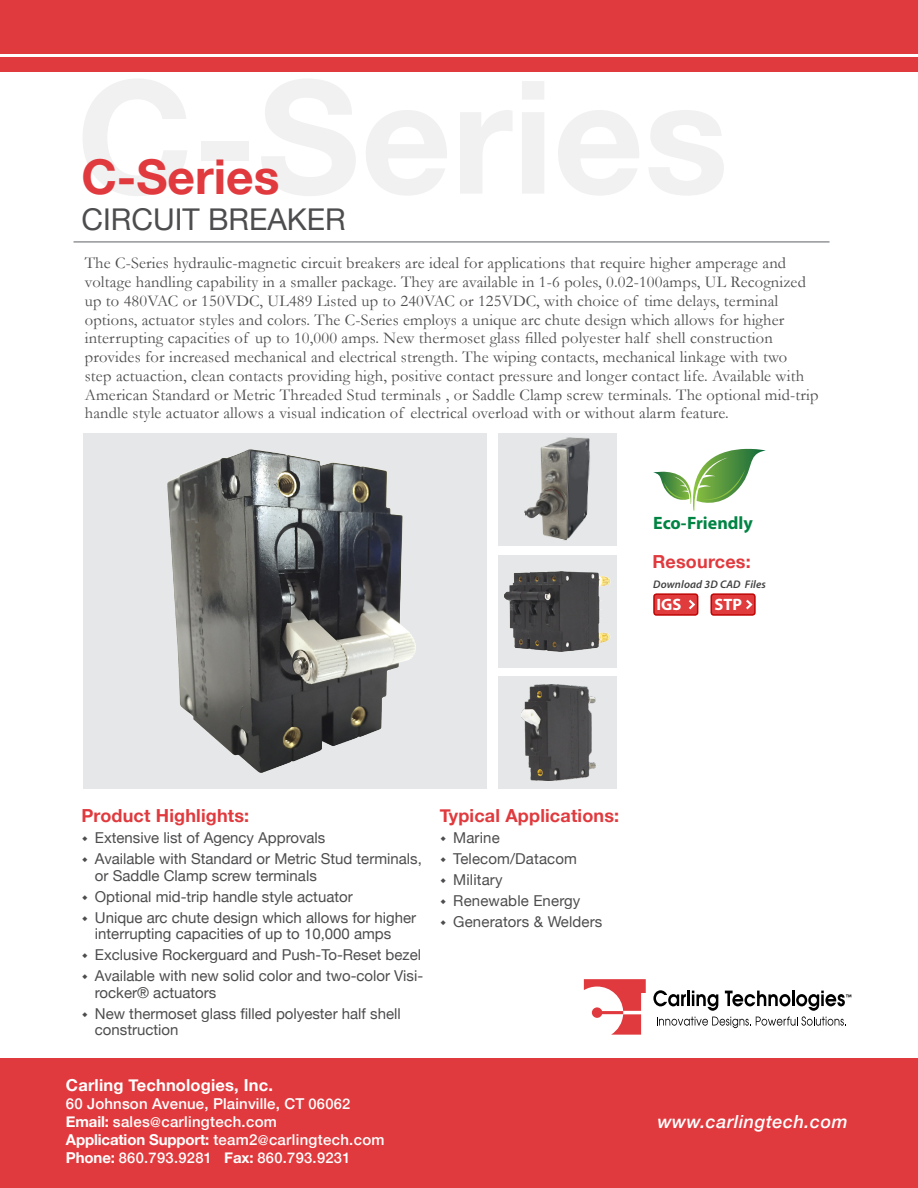
<style>
.page{position:relative;width:918px;height:1188px;background:#fff}
.page>*{position:absolute;margin:0;border:0;box-sizing:border-box;transform-origin:0 0}
.t1{font:700 48px "Helvetica Neue";color:#e03a3e}
.t2{font:30px "Helvetica Neue";color:#4d4d4f}
.t3{font:700 18px "Helvetica Neue";letter-spacing:.01em;color:#e03a3e}
.t4{font:italic 500 18px "Helvetica Neue";letter-spacing:.03em;color:#fff}
.t5{font:700 18px "Myriad Pro";color:#008443}
.t6{font:16.5px/18.8px "Garamond";letter-spacing:.01em;color:#4d4d4f}
.t7{font:700 16.5px "Helvetica Neue";letter-spacing:.01em;color:#fff}
.t8{font:700 16.5px "Myriad Pro";color:#fff}
.t9{font:15px/21px "Helvetica Neue";color:#4d4d4f}
.t10{font:500 15px/18px "Helvetica Neue";letter-spacing:.02em;color:#fff}
.t11{font:500 14.7px "Helvetica Neue";letter-spacing:.02em;color:#fff}
.t12{font:italic 600 11.1px "Myriad Pro";letter-spacing:.01em;color:#414042}
.s1{font-size:14.7px}
.s2{font-weight:700}
.s3{font-size:13.5px}
.s4{font-weight:700;font-size:15px}
</style>
<div class="page">
<div style="left:0;top:57px;width:918px;height:15px;background:#e13a3e"></div>
<div style="left:0;top:0;width:918px;height:54px;background:#e13a3e"></div>
<div style="left:0;top:1058px;width:918px;height:130px;background:#e13a3e"></div>
<svg style="left:584px;top:979px;width:62px;height:56px"></svg>
<svg style="left:653px;top:990px;width:198px;height:38px"></svg>
<hr style="left:74px;top:241px;width:756px;height:2px;background:#939598">
<div style="left:83px;top:433px;width:403px;height:356px;background:#e6e7e8"></div>
<div style="left:498px;top:433px;width:119px;height:112px;background:#e6e7e8"></div>
<div style="left:498px;top:555px;width:119px;height:112px;background:#e6e7e8"></div>
<div style="left:498px;top:677px;width:119px;height:112px;background:#e6e7e8"></div>
<img style="left:522px;top:685px;width:73px;height:96px">
<img style="left:505px;top:571px;width:105px;height:80px">
<img style="left:167px;top:449px;width:249px;height:324px">
<img style="left:524px;top:437px;width:66px;height:104px">
<svg style="left:653px;top:449px;width:113px;height:62px"></svg>
<div style="left:654px;top:594px;width:44px;height:21px;background:#e03b3d;border-radius:3px"></div>
<div style="left:653px;top:593px;width:45px;height:23px;border:2px solid #bf0505;border-radius:3px"></div>
<div style="left:711px;top:594px;width:44px;height:21px;background:#e03b3d;border-radius:3px"></div>
<div style="left:711px;top:593px;width:45px;height:23px;border:2px solid #bf0505;border-radius:3px"></div>
<svg style="left:689px;top:600px;width:6px;height:9px"></svg>
<svg style="left:746px;top:600px;width:7px;height:9px"></svg>
<h1 class="t1" style="left:81px;top:139px;width:200px">C-Series</h1>
<h2 class="t2" style="left:81px;top:197px;width:266px">CIRCUIT BREAKER</h2>
<p class="t6" style="left:85px;top:254px;width:735px">The C-Series hydraulic-magnetic circuit breakers are ideal for applications that require higher amperage and voltage handling capability in a smaller package. They are available in 1-6 poles, 0.02-100amps, UL Recognized up to 480VAC or 150VDC, UL489 Listed up to 240VAC or 125VDC, with choice of time delays, terminal options, actuator styles and colors. The C-Series employs a unique arc chute design which allows for higher interrupting capacities of up to 10,000 amps. New thermoset glass filled polyester half shell construction provides for increased mechanical and electrical strength. The wiping contacts, mechanical linkage with two<br>step actuaction, clean contacts providing high, positive contact pressure and longer contact life. Available with American Standard or Metric Threaded Stud terminals , or Saddle Clamp screw terminals. The optional mid-trip handle style actuator allows a visual indication of electrical overload with or without alarm feature.</p>
<p class="t5" style="left:653px;top:511px;width:101px">Eco-Friendly</p>
<p class="t3" style="left:652px;top:547px;width:100px">Resources:</p>
<p class="t12" style="left:653px;top:577px;width:114px">Download 3D CAD Files</p>
<p class="t8" style="left:656px;top:594px;width:26px">IGS</p>
<p class="t8" style="left:714px;top:594px;width:29px">STP</p>
<p class="t3" style="left:81px;top:802px;width:169px">Product Highlights:</p>
<p class="t9" style="left:95px;top:828px;width:328px">Extensive list of Agency Approvals<br>Available with Standard or Metric Stud terminals,</p>
<p class="t9" style="left:95px;top:866px;width:323px">or Saddle Clamp screw terminals<br>Optional mid-trip handle style actuator<br>Unique arc chute design which allows for higher</p>
<p class="t9" style="left:95px;top:924px;width:330px">interrupting capacities of up to 10,000 amps<br>Exclusive Rockerguard and Push-To-Reset bezel<br>Available with new solid color and two-color Visi-</p>
<p class="t9" style="left:95px;top:983px;width:307px">rocker® actuators<br>New thermoset glass filled polyester half shell</p>
<p class="t9" style="left:95px;top:1020px;width:85px">construction</p>
<p class="t7" style="left:66px;top:1072px;width:208px">Carling Technologies, Inc.</p>
<p class="t10" style="left:66px;top:1093px;width:320px">60 Johnson Avenue, Plainville, CT <span class="s1">06062<br></span><span class="s2">Email:</span> sales<span class="s3">@</span>carlingtech.com<br><span class="s2">Application Support:</span> team2<span class="s3">@</span>carlingtech.com</p>
<p class="t11" style="left:66px;top:1146px;width:286px"><span class="s4">Phone:</span> 860.793.9281 <span class="s4">Fax:</span> 860.793.9231</p>
<p class="t3" style="left:440px;top:802px;width:181px">Typical Applications:</p>
<p class="t9" style="left:453px;top:828px;width:151px">Marine<br>Telecom/Datacom<br>Military<br>Renewable Energy<br>Generators &amp; Welders</p>
<p class="t4" style="left:658px;top:1106px;width:192px">www.carlingtech.com</p>
</div>
